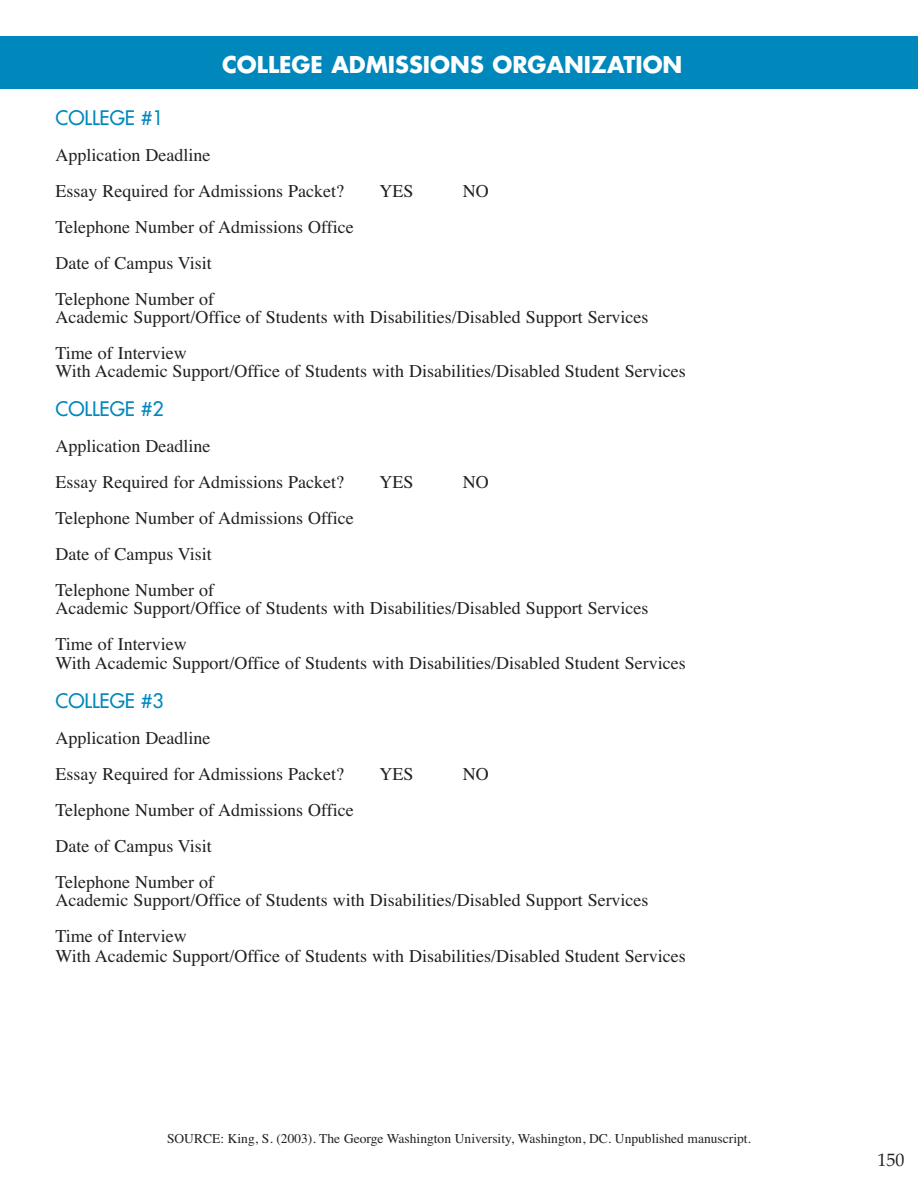
<style>
.page{position:relative;width:918px;height:1188px;background:#fff}
.page>*{position:absolute;margin:0;border:0;box-sizing:border-box;transform-origin:0 0}
.t1{font:700 22.5px "Futura";color:#fff}
.t2{font:19.5px "Futura";color:#0088bc}
.t3{font:18px/36px "Times";color:#231f20}
.t4{font:18px "Palatino";color:#231f20}
.t5{font:13.5px "Times";color:#231f20}
</style>
<div class="page">
<div style="left:0;top:37px;width:918px;height:52px;background:#0088bc"></div>
<p class="t1" style="left:222px;top:54px;width:462px">COLLEGE ADMISSIONS ORGANIZATION</p>
<p class="t2" style="left:56px;top:108px;width:110px">COLLEGE #1</p>
<p class="t3" style="left:56px;top:139px;width:290px">Application Deadline<br>Essay Required for Admissions Packet?</p>
<p class="t3" style="left:379px;top:175px;width:35px">YES</p>
<p class="t3" style="left:463px;top:175px;width:27px">NO</p>
<p class="t3" style="left:56px;top:211px;width:300px">Telephone Number of Admissions Office<br>Date of Campus Visit<br>Telephone Number of</p>
<p class="t3" style="left:56px;top:301px;width:595px">Academic Support/Office of Students with Disabilities/Disabled Support Services<br>Time of Interview</p>
<p class="t3" style="left:56px;top:355px;width:632px">With Academic Support/Office of Students with Disabilities/Disabled Student Services</p>
<p class="t2" style="left:56px;top:399px;width:110px">COLLEGE #2</p>
<p class="t3" style="left:56px;top:430px;width:290px">Application Deadline<br>Essay Required for Admissions Packet?</p>
<p class="t3" style="left:379px;top:466px;width:35px">YES</p>
<p class="t3" style="left:463px;top:466px;width:27px">NO</p>
<p class="t3" style="left:56px;top:502px;width:300px">Telephone Number of Admissions Office<br>Date of Campus Visit<br>Telephone Number of</p>
<p class="t3" style="left:56px;top:592px;width:595px">Academic Support/Office of Students with Disabilities/Disabled Support Services<br>Time of Interview</p>
<p class="t3" style="left:56px;top:647px;width:632px">With Academic Support/Office of Students with Disabilities/Disabled Student Services</p>
<p class="t2" style="left:56px;top:691px;width:110px">COLLEGE #3</p>
<p class="t3" style="left:56px;top:722px;width:290px">Application Deadline<br>Essay Required for Admissions Packet?</p>
<p class="t3" style="left:379px;top:758px;width:35px">YES</p>
<p class="t3" style="left:463px;top:758px;width:27px">NO</p>
<p class="t3" style="left:56px;top:794px;width:300px">Telephone Number of Admissions Office<br>Date of Campus Visit<br>Telephone Number of</p>
<p class="t3" style="left:56px;top:884px;width:595px">Academic Support/Office of Students with Disabilities/Disabled Support Services<br>Time of Interview</p>
<p class="t3" style="left:56px;top:940px;width:632px">With Academic Support/Office of Students with Disabilities/Disabled Student Services</p>
<p class="t5" style="left:167px;top:1134px;width:585px">SOURCE: King, S. (2003). The George Washington University, Washington, DC. Unpublished manuscript.</p>
<p class="t4" style="left:878px;top:1153px;width:28px">150</p>
</div>
